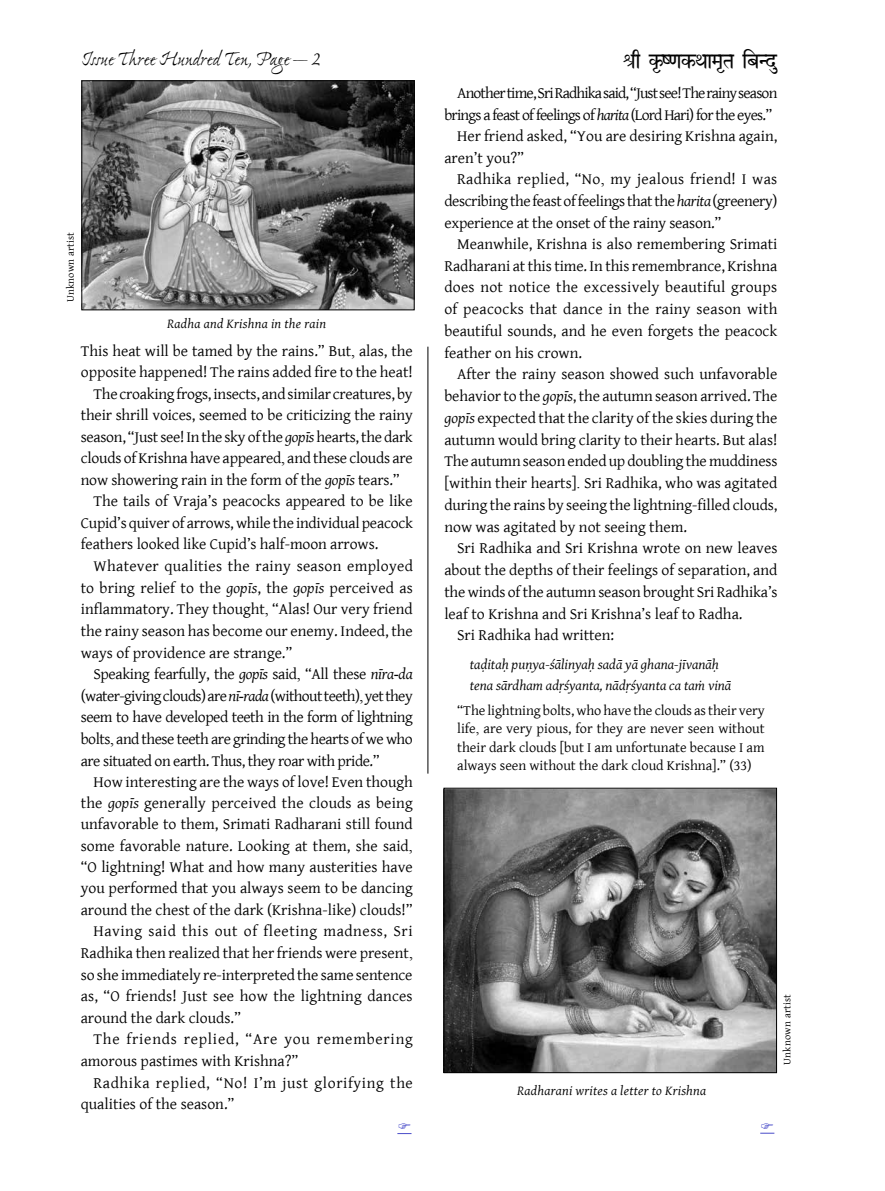
<style>
.page{position:relative;width:885px;height:1191px;background:#fff}
.page>*{position:absolute;margin:0;border:0;box-sizing:border-box;transform-origin:0 0}
.t1{font:21px "Ex Ponto Pro";letter-spacing:-.01em;color:#000}
.t2{font:16.5px "Devanagari Normal";color:#000}
.t3{font:15.75px "Gentium Basic";color:#000}
.t4{font:15.75px "Gentium Basic";letter-spacing:-.03em;color:#000}
.t5{font:15.75px "Gentium Basic";letter-spacing:.02em;color:#000}
.t6{font:15.75px "Gentium Basic";letter-spacing:-.025em;color:#000}
.t7{font:15.75px "Gentium Basic";letter-spacing:-.02em;color:#000}
.t8{font:15.75px "Gentium Basic";letter-spacing:-.04em;color:#000}
.t9{font:15.75px "Gentium Basic";letter-spacing:-.05em;color:#000}
.t10{font:15.75px "Gentium Basic";letter-spacing:-.055em;color:#000}
.t11{font:15.75px "Gentium Basic";letter-spacing:.04em;color:#000}
.t12{font:15.75px "Gentium Basic";letter-spacing:.035em;color:#000}
.t13{font:15.75px "Gentium Basic";letter-spacing:.05em;color:#000}
.t14{font:14.25px/18.3px "Gentium Basic";color:#000;text-align:justify}
.t15{font:italic 14.25px/21.8px "Gentium Basic";color:#000}
.t16{font:italic 13.5px "Gentium Basic";letter-spacing:.02em;color:#000}
.t17{font:10.5px "Gentium Basic";letter-spacing:.02em;color:#000}
.s1{font-family:"Times New Roman"}
.s2{font-style:italic}
.s3{font-family:"Times New Roman";font-style:italic}
</style>
<div class="page">
<hr style="left:427px;top:347px;width:1px;height:426px;background:#000">
<img style="left:84px;top:83px;width:328px;height:225px">
<div style="left:82px;top:81px;width:332px;height:229px;border:1px solid #000"></div>
<img style="left:445px;top:790px;width:329px;height:280px">
<div style="left:443px;top:788px;width:333px;height:284px;border:1px solid #000"></div>
<svg style="left:397px;top:1133px;width:14px;height:1px"></svg>
<svg style="left:760px;top:1132px;width:14px;height:1px"></svg>
<h1 class="t1" style="left:81px;top:46px;width:240px">Issue Three Hundred Ten, Page — 2</h1>
<p class="t2" style="left:622px;top:47px;width:156px">É[Q K* Z&lt;AK QAAMA*TA IBNDU</p>
<p class="t17" style="left:63px;top:302px;width:72px;rotate:-90deg">Unknown artist</p>
<p class="t16" style="left:167px;top:313px;width:160px">Radha and Krishna in the rain</p>
<p class="t3" style="left:81px;top:339px;width:333px">This heat will be tamed by the rains.” But<span class="s1">,</span> alas, the</p>
<p class="t3" style="left:81px;top:361px;width:333px">opposite happened! The rains added fire to the heat!</p>
<p class="t7" style="left:93px;top:382px;width:320px">The croaking frogs, insects, and similar creatures, by</p>
<p class="t3" style="left:81px;top:403px;width:333px">their shrill voices, seemed to be criticizing the rainy</p>
<p class="t7" style="left:81px;top:425px;width:333px">season, “Just see! In the sky of the <span class="s2">gopīs</span> hearts, the dark</p>
<p class="t3" style="left:81px;top:446px;width:333px">clouds of Krishna have appeared<span class="s1">,</span> and these clouds are</p>
<p class="t3" style="left:81px;top:468px;width:320px">now showering rain in the form of the <span class="s2">gopīs</span> tears.”</p>
<p class="t3" style="left:93px;top:489px;width:320px">The tails of Vraja’s peacocks appeared to be like</p>
<p class="t3" style="left:81px;top:511px;width:333px">Cupid’s quiver of arrows, while the individual peacock</p>
<p class="t3" style="left:81px;top:533px;width:299px">feathers looked like Cupid’s half-moon arrows.</p>
<p class="t5" style="left:93px;top:554px;width:321px">Whatever qualities the rainy season employed</p>
<p class="t3" style="left:81px;top:576px;width:333px">to bring relief to the <span class="s2">gopīs</span>, the <span class="s2">gopīs</span> perceived as</p>
<p class="t3" style="left:81px;top:597px;width:333px">inflammatory. They thought<span class="s1">,</span> “Alas! Our very friend</p>
<p class="t3" style="left:81px;top:619px;width:333px">the rainy season has become our enemy. Indeed, the</p>
<p class="t3" style="left:81px;top:641px;width:213px">ways of providence are strange.”</p>
<p class="t6" style="left:93px;top:662px;width:321px">Speaking fearfully, the <span class="s2">gopīs</span> said<span class="s1">,</span> “All these <span class="s2">nīra</span><span class="s3">-</span><span class="s2">da</span></p>
<p class="t8" style="left:81px;top:684px;width:333px">(water-giving clouds) are <span class="s2">nī</span><span class="s3">-</span><span class="s2">rada</span> (without teeth)<span class="s1">,</span> yet they</p>
<p class="t4" style="left:81px;top:705px;width:333px">seem to have developed teeth in the form of lightning</p>
<p class="t4" style="left:81px;top:727px;width:333px">bolts<span class="s1">,</span> and these teeth are grinding the hearts of we who</p>
<p class="t4" style="left:81px;top:749px;width:300px">are situated on earth. Thus, they roar with pride.”</p>
<p class="t3" style="left:93px;top:770px;width:321px">How interesting are the ways of love! Even though</p>
<p class="t3" style="left:81px;top:791px;width:333px">the <span class="s2">gopīs</span> generally perceived the clouds as being</p>
<p class="t3" style="left:81px;top:812px;width:333px">unfavorable to them, Srimati Radharani still found</p>
<p class="t3" style="left:81px;top:834px;width:333px">some favorable nature. Looking at them, she said<span class="s1">,</span></p>
<p class="t3" style="left:81px;top:855px;width:333px">“O lightning! What and how many austerities have</p>
<p class="t3" style="left:81px;top:876px;width:333px">you performed that you always seem to be dancing</p>
<p class="t3" style="left:81px;top:898px;width:333px">around the chest of the dark (Krishna-like) clouds!”</p>
<p class="t12" style="left:93px;top:919px;width:320px">Having said this out of fleeting madness, Sri</p>
<p class="t3" style="left:81px;top:941px;width:333px">Radhika then realized that her friends were present<span class="s1">,</span></p>
<p class="t3" style="left:81px;top:963px;width:333px">so she immediately re-interpreted the same sentence</p>
<p class="t3" style="left:81px;top:984px;width:333px">as, “O friends! Just see how the lightning dances</p>
<p class="t3" style="left:81px;top:1006px;width:162px">around the dark clouds.”</p>
<p class="t13" style="left:93px;top:1027px;width:321px">The friends replied, “Are you remembering</p>
<p class="t3" style="left:81px;top:1049px;width:219px">amorous pastimes with Krishna?”</p>
<p class="t11" style="left:93px;top:1071px;width:321px">Radhika replied, “No! I’m just glorifying the</p>
<p class="t3" style="left:81px;top:1092px;width:155px">qualities of the season.”</p>
<p class="t10" style="left:457px;top:81px;width:322px">Another time, Sri Radhika said, “Just see! The rainy season</p>
<p class="t9" style="left:444px;top:103px;width:329px">brings a feast of feelings of <span class="s2">harita</span> (Lord Hari) for the eyes.”</p>
<p class="t3" style="left:457px;top:124px;width:322px">Her friend asked, “You are desiring Krishna again,</p>
<p class="t3" style="left:444px;top:146px;width:81px">aren’t you?”</p>
<p class="t5" style="left:457px;top:168px;width:321px">Radhika replied, “No<span class="s1">,</span> my jealous friend! I was</p>
<p class="t6" style="left:444px;top:189px;width:334px">describing the feast of feelings that the <span class="s2">harita</span> (greenery)</p>
<p class="t3" style="left:444px;top:211px;width:278px">experience at the onset of the rainy season.”</p>
<p class="t3" style="left:457px;top:232px;width:322px">Meanwhile, Krishna is also remembering Srimati</p>
<p class="t3" style="left:444px;top:254px;width:334px">Radharani at this time. In this remembrance, Krishna</p>
<p class="t3" style="left:444px;top:276px;width:334px">does not notice the excessively beautiful groups</p>
<p class="t5" style="left:444px;top:297px;width:334px">of peacocks that dance in the rainy season with</p>
<p class="t3" style="left:444px;top:319px;width:334px">beautiful sounds, and he even forgets the peacock</p>
<p class="t3" style="left:444px;top:341px;width:139px">feather on his crown.</p>
<p class="t3" style="left:457px;top:362px;width:322px">After the rainy season showed such unfavorable</p>
<p class="t3" style="left:444px;top:384px;width:334px">behavior to the <span class="s2">gopīs</span>, the autumn season arrived. The</p>
<p class="t3" style="left:444px;top:406px;width:334px"><span class="s2">gopīs</span> expected that the clarity of the skies during the</p>
<p class="t3" style="left:444px;top:428px;width:334px">autumn would bring clarity to their hearts. But alas!</p>
<p class="t3" style="left:444px;top:449px;width:334px">The autumn season ended up doubling the muddiness</p>
<p class="t3" style="left:444px;top:471px;width:334px">[within their hearts]<span class="s1">.</span> Sri Radhika, who was agitated</p>
<p class="t3" style="left:444px;top:493px;width:334px">during the rains by seeing the lightning-filled clouds,</p>
<p class="t3" style="left:444px;top:515px;width:244px">now was agitated by not seeing them.</p>
<p class="t3" style="left:457px;top:537px;width:322px">Sri Radhika and Sri Krishna wrote on new leaves</p>
<p class="t3" style="left:444px;top:558px;width:334px">about the depths of their feelings of separation, and</p>
<p class="t3" style="left:444px;top:580px;width:334px">the winds of the autumn season brought Sri Radhika’s</p>
<p class="t3" style="left:444px;top:602px;width:299px">leaf to Krishna and Sri Krishna’s leaf to Radha.</p>
<p class="t3" style="left:457px;top:624px;width:158px">Sri Radhika had written:</p>
<p class="t15" style="left:470px;top:652px;width:263px">taḍitaḥ puṇya-śālinyaḥ sadā yā ghana-jīvanāḥ tena sārdham adṛśyanta, nādṛśyanta ca taṁ vinā</p>
<p class="t14" style="left:457px;top:701px;width:309px">“The lightning bolts, who have the clouds as their very life<span class="s1">,</span> are very pious, for they are never seen without their dark clouds [but I am unfortunate because I am always seen without the dark cloud Krishna].” (33)</p>
<p class="t16" style="left:517px;top:1081px;width:191px">Radharani writes a letter to Krishna</p>
<p class="t17" style="left:779px;top:1064px;width:72px;rotate:-90deg">Unknown artist</p>
</div>
